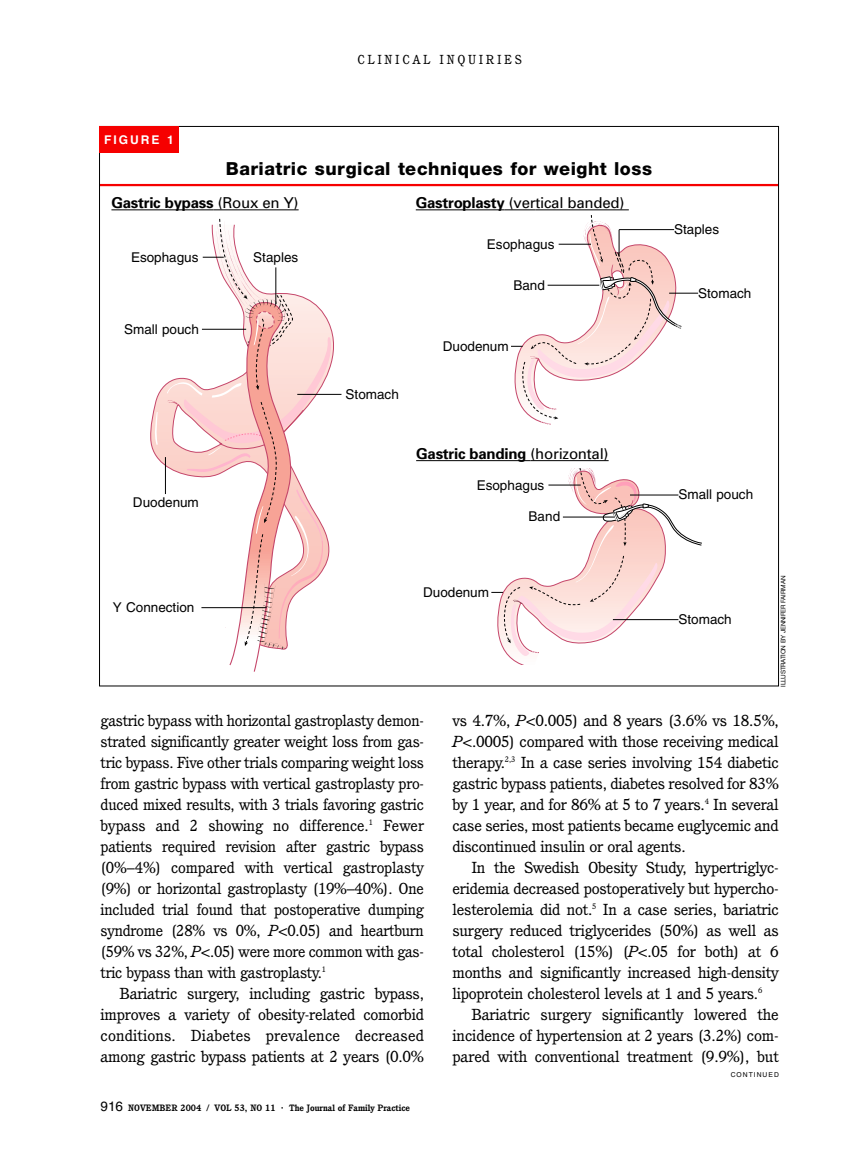
<style>
.page{position:relative;width:851px;height:1161px;background:#fff}
.page>*{position:absolute;margin:0;border:0;box-sizing:border-box;transform-origin:0 0}
.t1{font:800 18px "Helvetica Neue";letter-spacing:.03em;color:#000}
.t2{font:15.6px/21px "Cushing";letter-spacing:-.015em;color:#000;text-align:justify;scale:1.06 1}
.t3{font:15.6px/21px "Cushing";letter-spacing:-.015em;color:#000;text-align:justify}
.t4{font:700 15px "Univers";letter-spacing:-.015em;color:#000}
.t5{font:15px "Univers";letter-spacing:-.015em;color:#000}
.t6{font:13.5px "Helvetica";color:#000}
.t7{font:12.75px "Cushing";letter-spacing:.21em;color:#000}
.t8{font:700 12px "Helvetica";letter-spacing:.165em;color:#fff}
.t9{font:700 9px "Cushing";color:#000}
.t10{font:6.75px "Helvetica";letter-spacing:.15em;color:#000}
.t11{font:6.3px "Helvetica Neue";letter-spacing:-.025em;color:#000}
.s1{font-weight:400}
.s2{font-weight:700}
.s3{font-style:italic}
.s4{font-family:"Helvetica";font-weight:400;font-size:13.5px}
.s5{font-size:10.5px}
</style>
<div class="page">
<svg style="left:99px;top:125px;width:681px;height:562px"></svg>
<p class="t7" style="left:357px;top:54px;width:166px">CLINICAL INQUIRIES</p>
<p class="t8" style="left:104px;top:135px;width:71px">FIGURE 1</p>
<p class="t1" style="left:226px;top:162px;width:427px">Bariatric surgical techniques for weight loss</p>
<p class="t4" style="left:111px;top:198px;width:189px">Gastric bypass <span class="s1">(Roux en Y)</span></p>
<p class="t6" style="left:131px;top:252px;width:69px">Esophagus</p>
<p class="t6" style="left:124px;top:324px;width:76px">Small pouch</p>
<p class="t6" style="left:253px;top:252px;width:47px">Staples</p>
<p class="t6" style="left:133px;top:498px;width:67px">Duodenum</p>
<p class="t5" style="left:416px;top:198px;width:210px"><span class="s2">Gastroplasty</span> (vertical banded)</p>
<p class="t6" style="left:487px;top:239px;width:69px">Esophagus</p>
<p class="t6" style="left:513px;top:280px;width:33px">Band</p>
<p class="t6" style="left:345px;top:389px;width:55px">Stomach</p>
<p class="t6" style="left:443px;top:341px;width:67px">Duodenum</p>
<p class="t4" style="left:416px;top:448px;width:194px">Gastric banding <span class="s1">(horizontal)</span></p>
<p class="t6" style="left:476px;top:480px;width:69px">Esophagus</p>
<p class="t6" style="left:528px;top:512px;width:33px">Band</p>
<p class="t6" style="left:674px;top:224px;width:47px">Staples</p>
<p class="t6" style="left:698px;top:288px;width:55px">Stomach</p>
<p class="t6" style="left:678px;top:490px;width:76px">Small pouch</p>
<p class="t6" style="left:113px;top:602px;width:83px">Y Connection</p>
<p class="t6" style="left:423px;top:587px;width:67px">Duodenum</p>
<p class="t6" style="left:678px;top:614px;width:55px">Stomach</p>
<p class="t11" style="left:780px;top:687px;width:112px;rotate:-90deg">ILLUSTRATION BY JENNIFER FAIRMAN</p>
<p class="t3" style="left:101px;top:711px;width:325px">gastric bypass with horizontal gastroplasty demon&shy;strated significantly greater weight loss from gas&shy;tric bypass. Five other trials comparing weight loss from gastric bypass with vertical gastroplasty pro&shy;duced mixed results, with 3 trials favoring gastric bypass and 2 showing no difference.<sup>1</sup> Fewer patients required revision after gastric bypass (0%–4%) compared with vertical gastroplasty (9%) or horizontal gastroplasty (19%–40%). One included trial found that postoperative dumping syndrome (28% vs 0%, <span class="s3">P</span>&lt;0.05) and heartburn (59% vs 32%, <span class="s3">P</span>&lt;.05) were more common with gas&shy;tric bypass than with gastroplasty.<sup>1</sup></p>
<p class="t2" style="left:101px;top:984px;width:306px;text-indent:19px">Bariatric surgery, including gastric bypass, improves a variety of obesity-related comorbid conditions. Diabetes prevalence decreased among gastric bypass patients at 2 years (0.0%</p>
<p class="t9" style="left:100px;top:1105px;width:311px"><span class="s4">916</span> NOVEMBER 2004 / VOL 53, NO 11 <span class="s5">·</span> The Journal of Family Practice</p>
<p class="t2" style="left:452px;top:711px;width:309px">vs 4.7%, <span class="s3">P</span>&lt;0.005) and 8 years (3.6% vs 18.5%, <span class="s3">P</span>&lt;.0005) compared with those receiving medical therapy.<sup>2,3</sup> In a case series involving 154 diabetic gastric bypass patients, diabetes resolved for 83% by 1 year, and for 86% at 5 to 7 years.<sup>4</sup> In several case series, most patients became euglycemic and discontinued insulin or oral agents.</p>
<p class="t2" style="left:452px;top:858px;width:309px;text-indent:19px">In the Swedish Obesity Study, hypertriglyc&shy;eridemia decreased postoperatively but hypercho&shy;lesterolemia did not.<sup>5</sup> In a case series, bariatric surgery reduced triglycerides (50%) as well as total cholesterol (15%) (<span class="s3">P</span>&lt;.05 for both) at 6 months and significantly increased high-density lipoprotein cholesterol levels at 1 and 5 years.<sup>6</sup></p>
<p class="t2" style="left:452px;top:1005px;width:309px;text-indent:19px">Bariatric surgery significantly lowered the incidence of hypertension at 2 years (3.2%) com&shy;pared with conventional treatment (9.9%), but</p>
<p class="t10" style="left:730px;top:1073px;width:50px">CONTINUED</p>
</div>
